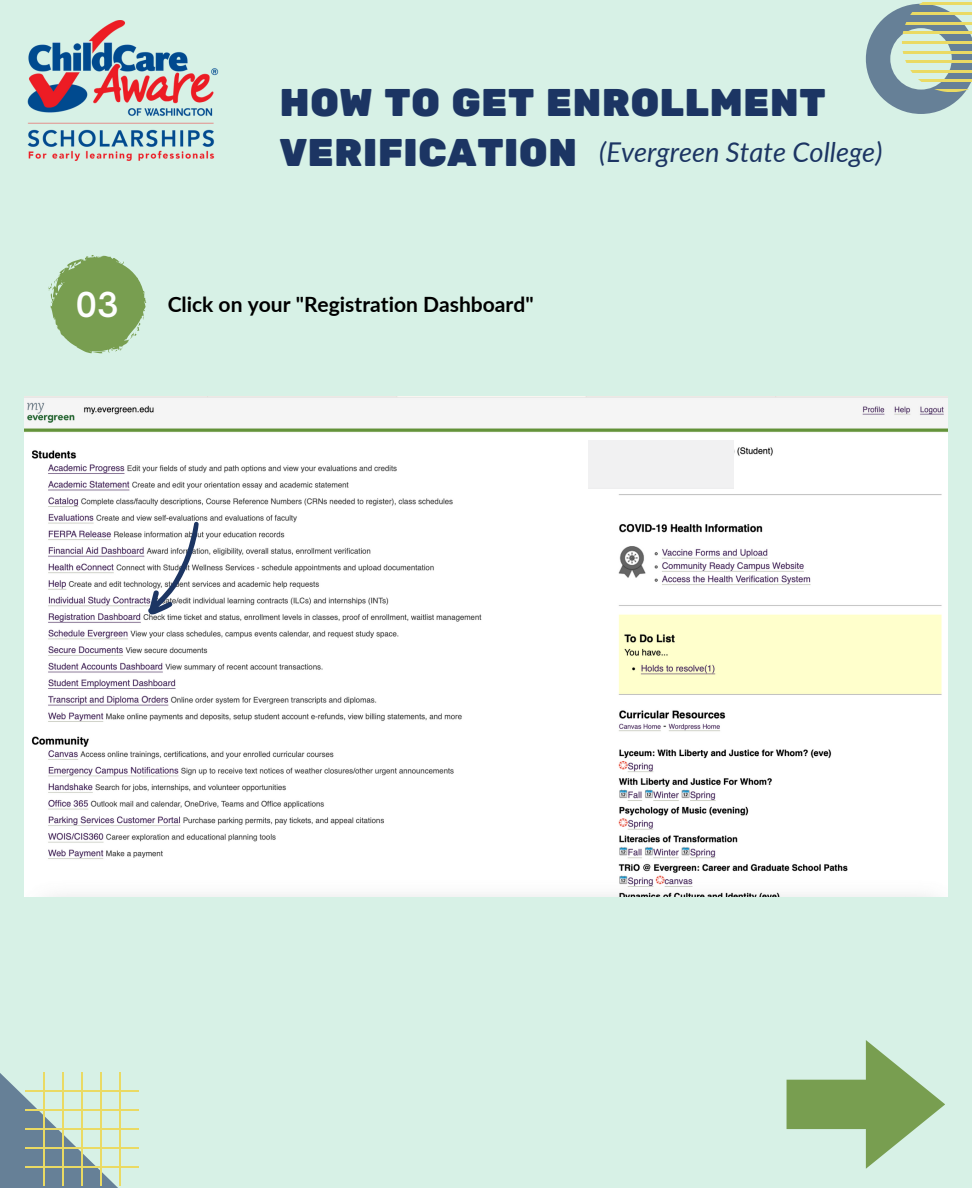
<style>
.page{position:relative;width:972px;height:1188px;background:#d7f1e6}
.page>*{position:absolute;margin:0;border:0;box-sizing:border-box;transform-origin:0 0}
.t1{font:38.47px/49.7px "Rubik One";color:#1c3563}
.t2{font:600 32.78px "Open Sauce One";color:#fefefe}
.t3{font:italic 27.3px "Lato";color:#1c3563}
.t4{font:700 21.08px "Lato";color:#000}
</style>
<div class="page">
<svg style="left:0;top:1072px;width:130px;height:116px"></svg>
<hr style="left:25px;top:1166px;width:113px;height:1px;background:#f7cc0c">
<hr style="left:25px;top:1147px;width:113px;height:1px;background:#f7cc0c">
<hr style="left:25px;top:1128px;width:113px;height:1px;background:#f7cc0c">
<hr style="left:25px;top:1109px;width:113px;height:2px;background:#f7cc0c">
<hr style="left:25px;top:1090px;width:113px;height:2px;background:#f7cc0c">
<hr style="left:119px;top:1072px;width:1px;height:114px;background:#f7cc0c">
<hr style="left:100px;top:1072px;width:1px;height:114px;background:#f7cc0c">
<hr style="left:81px;top:1072px;width:1px;height:114px;background:#f7cc0c">
<hr style="left:62px;top:1072px;width:1px;height:114px;background:#f7cc0c">
<hr style="left:43px;top:1072px;width:1px;height:114px;background:#f7cc0c">
<svg style="left:866px;top:5px;width:106px;height:109px"></svg>
<hr style="left:902px;top:2px;width:70px;height:3px;background:#f7cc0c">
<hr style="left:902px;top:12px;width:70px;height:3px;background:#f7cc0c">
<hr style="left:902px;top:22px;width:70px;height:3px;background:#f7cc0c">
<hr style="left:902px;top:31px;width:70px;height:3px;background:#f7cc0c">
<hr style="left:902px;top:41px;width:70px;height:3px;background:#f7cc0c">
<hr style="left:902px;top:51px;width:70px;height:2px;background:#f7cc0c">
<hr style="left:902px;top:60px;width:70px;height:3px;background:#f7cc0c">
<hr style="left:902px;top:70px;width:70px;height:3px;background:#f7cc0c">
<hr style="left:902px;top:80px;width:70px;height:2px;background:#f7cc0c">
<hr style="left:902px;top:89px;width:70px;height:3px;background:#f7cc0c">
<img style="left:27px;top:21px;width:192px;height:140px">
<svg style="left:48px;top:255px;width:98px;height:98px"></svg>
<svg style="left:787px;top:1040px;width:158px;height:129px"></svg>
<img style="left:25px;top:397px;width:922px;height:500px">
<svg style="left:148px;top:522px;width:51px;height:96px;background:#cacdd4"></svg>
<div style="left:589px;top:440px;width:144px;height:49px;background:#f1f1f2"></div>
<p class="t1" style="left:280px;top:79px;width:548px">HOW TO GET ENROLLMENT<br>VERIFICATION</p>
<p class="t3" style="left:599px;top:135px;width:285px">(Evergreen State College)</p>
<p class="t2" style="left:75px;top:284px;width:45px">03</p>
<p class="t4" style="left:168px;top:291px;width:368px">Click on your "Registration Dashboard"</p>
</div>
